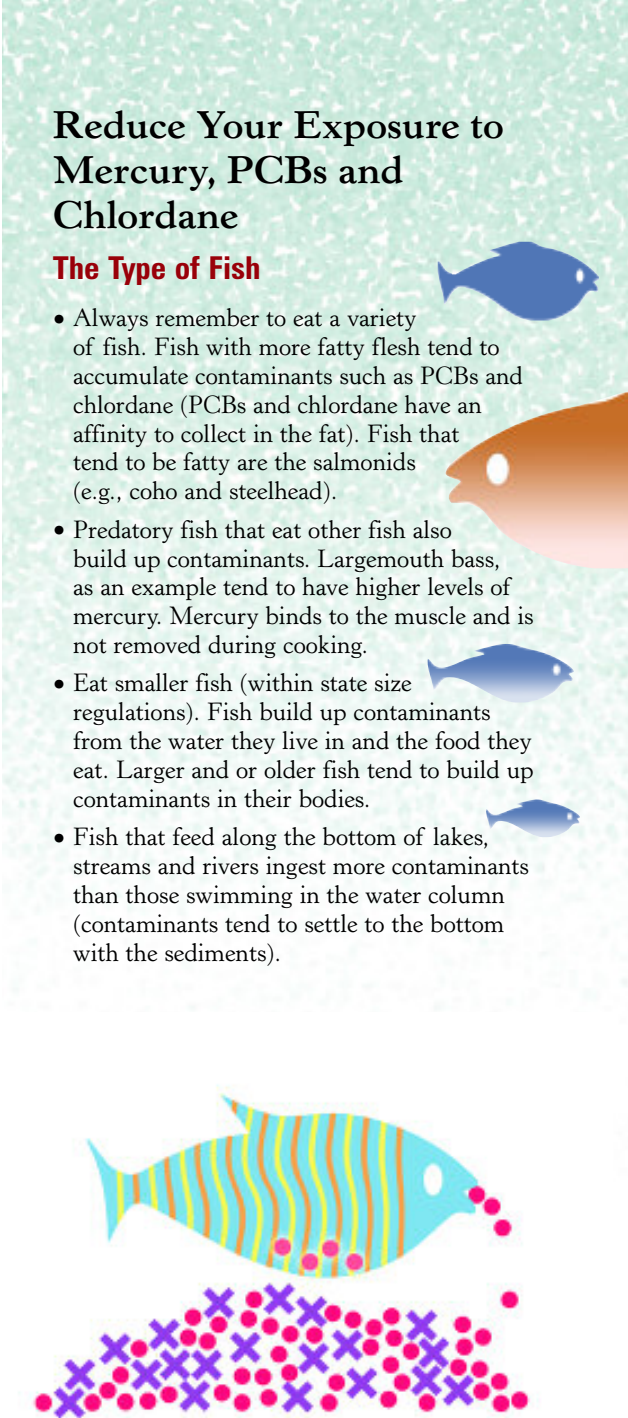
<style>
.page{position:relative;width:628px;height:1418px;background:#fff}
.page>*{position:absolute;margin:0;border:0;box-sizing:border-box;transform-origin:0 0}
.t1{font:700 38.25px/45px "Horley OSMT";color:#000}
.t2{font:700 condensed 31.5px "Zurich BT";color:#990009}
.t3{font:24.75px/28.8px "Horley OSMT";color:#000}
.s1{font-size:36px}
</style>
<div class="page">
<img style="left:3px;top:0;width:625px;height:1009px">
<img style="left:19px;top:1084px;width:519px;height:334px">
<img style="left:427px;top:644px;width:147px;height:58px">
<img style="left:486px;top:799px;width:94px;height:38px">
<img style="left:445px;top:389px;width:183px;height:179px">
<img style="left:438px;top:242px;width:161px;height:78px">
<h1 class="t1" style="left:53px;top:106px;width:452px">Reduce Your Exposure to<br>Mercury, PCBs and<br>Chlordane</h1>
<p class="t2" style="left:53px;top:257px;width:209px">The Type of Fish</p>
<p class="t3" style="left:73px;top:305px;width:451px;text-indent:-20px"><span class="s1">•</span> Always remember to eat a variety<br>of fish. Fish with more fatty flesh tend to accumulate contaminants such as PCBs and chlordane (PCBs and chlordane have an affinity to collect in the fat). Fish that<br>tend to be fatty are the salmonids<br>(e.g., coho and steelhead).</p>
<p class="t3" style="left:73px;top:517px;width:462px;text-indent:-20px"><span class="s1">•</span> Predatory fish that eat other fish also<br>build up contaminants. Largemouth bass,<br>as an example tend to have higher levels of mercury. Mercury binds to the muscle and is not removed during cooking.</p>
<p class="t3" style="left:73px;top:670px;width:462px;text-indent:-20px"><span class="s1">•</span> Eat smaller fish (within state size regulations). Fish build up contaminants from the water they live in and the food they eat. Larger and or older fish tend to build up contaminants in their bodies.</p>
<p class="t3" style="left:73px;top:824px;width:457px;text-indent:-20px"><span class="s1">•</span> Fish that feed along the bottom of lakes, streams and rivers ingest more contaminants than those swimming in the water column (contaminants tend to settle to the bottom with the sediments).</p>
</div>
